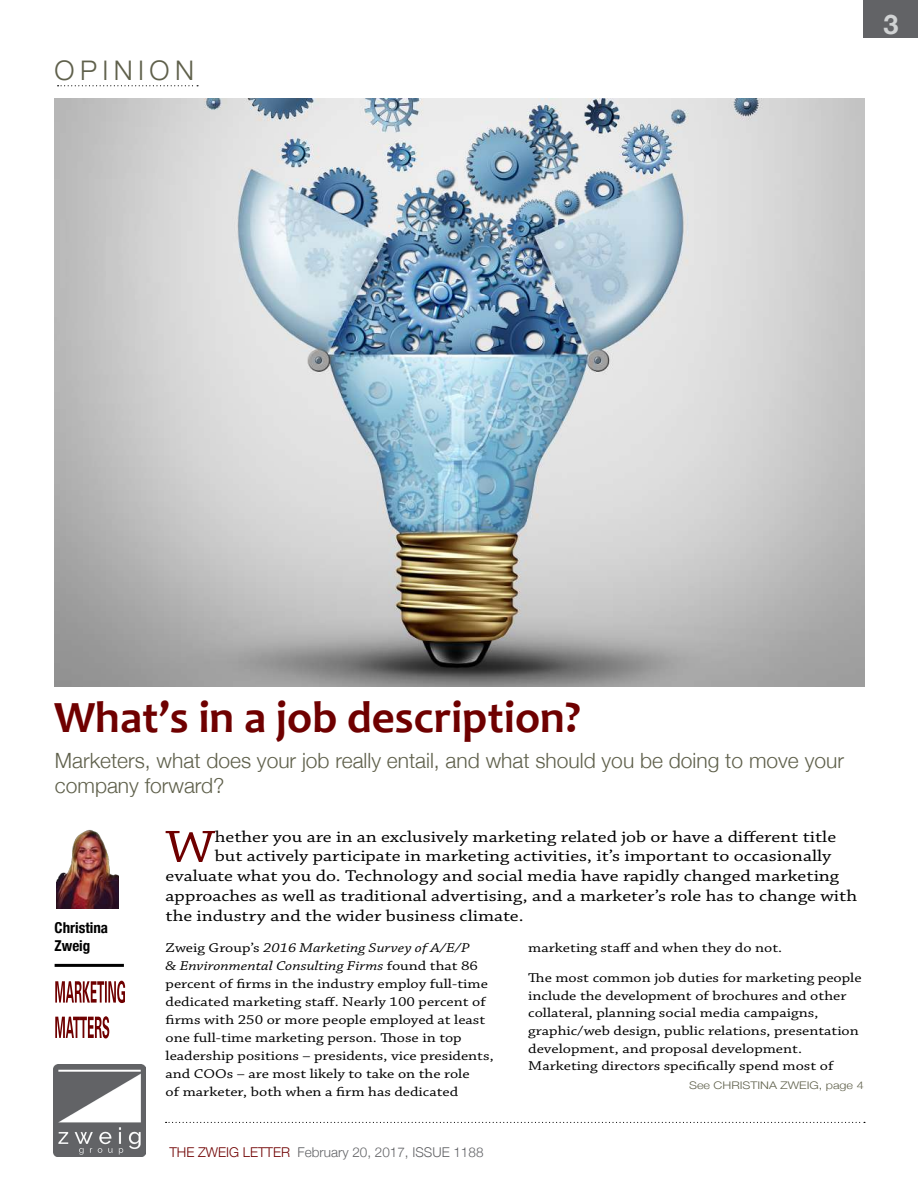
<style>
.page{position:relative;width:918px;height:1188px;background:#fff}
.page>*{position:absolute;margin:0;border:0;box-sizing:border-box;transform-origin:0 0}
.t1{font:46.95px "Chaparral Pro";color:#6f0000;scale:1.2 1}
.t2{font:700 45px "Candara";color:#6f0000}
.t3{font:300 27px "Helvetica Neue";letter-spacing:.2em;color:#5f604b}
.t4{font:700 27px "Helvetica Neue";color:#d1d3d4}
.t5{font:300 21px/25.2px "Helvetica Neue";color:#5f604b}
.t6{font:16.5px "Chaparral Pro";color:#000;scale:1.2 1}
.t7{font:700 condensed 15px/18px "Helvetica Neue";color:#000}
.t8{font:13.5px/18px "Chaparral Pro";color:#000;scale:1.2 1}
.t9{font:300 13.5px "Helvetica Neue";color:#626366}
.t10{font:300 10.5px "Helvetica Neue";color:#5f604b;scale:1.2 1}
.s1{font-style:italic}
.s2{color:#6f0000}
</style>
<div class="page">
<img style="left:53px;top:1064px;width:93px;height:92px">
<div style="left:864px;top:0;width:54px;height:38px;background:#626366"></div>
<svg style="left:166px;top:1122px;width:699px;height:1px"></svg>
<img style="left:55px;top:99px;width:810px;height:588px">
<svg style="left:58px;top:85px;width:140px;height:1px"></svg>
<img style="left:57px;top:830px;width:61px;height:79px">
<hr style="left:55px;top:964px;width:69px;height:3px;background:#000">
<svg style="left:55px;top:1016px;width:54px;height:22px"></svg>
<svg style="left:55px;top:981px;width:70px;height:22px"></svg>
<h3 class="t3" style="left:55px;top:49px;width:141px">OPINION</h3>
<h3 class="t4" style="left:883px;top:3px;width:17px">3</h3>
<h2 class="t2" style="left:54px;top:689px;width:528px">What’s in a job description?</h2>
<h3 class="t5" style="left:55px;top:746px;width:791px">Marketers, what does your job really entail, and what should you be doing to move your company forward?</h3>
<p class="t7" style="left:55px;top:917px;width:55px">Christina<br>Zweig</p>
<h1 class="t1" style="left:165px;top:821px;width:43px">W</h1>
<p class="t6" style="left:215px;top:827px;width:519px">hether you are in an exclusively marketing related job or have a different title</p>
<p class="t6" style="left:215px;top:847px;width:515px">but actively participate in marketing activities, it’s important to occasionally</p>
<p class="t6" style="left:166px;top:867px;width:563px">evaluate what you do. Technology and social media have rapidly changed marketing</p>
<p class="t6" style="left:166px;top:887px;width:578px">approaches as well as traditional advertising, and a marketer’s role has to change with</p>
<p class="t6" style="left:166px;top:907px;width:300px">the industry and the wider business climate.</p>
<p class="t8" style="left:166px;top:939px;width:275px">Zweig Group’s <span class="s1">2016 Marketing Survey of A/E/P<br>&amp; Environmental Consulting Firms</span> found that 86 percent of firms in the industry employ full-time dedicated marketing staff. Nearly 100 percent of firms with 250 or more people employed at least one full-time marketing person. Those in top leadership positions – presidents, vice presidents, and COOs – are most likely to take on the role<br>of marketer, both when a firm has dedicated</p>
<p class="t8" style="left:528px;top:934px;width:279px;line-height:29.7px">marketing staff and when they do not.<br>The most common job duties for marketing people</p>
<p class="t8" style="left:528px;top:987px;width:277px">include the development of brochures and other collateral, planning social media campaigns, graphic/web design, public relations, presentation development, and proposal development.<br>Marketing directors specifically spend most of</p>
<p class="t10" style="left:689px;top:1077px;width:147px">See CHRISTINA ZWEIG, page 4</p>
<p class="t9" style="left:169px;top:1142px;width:316px"><span class="s2">THE ZWEIG LETTER</span> February 20, 2017, ISSUE 1188</p>
</div>
